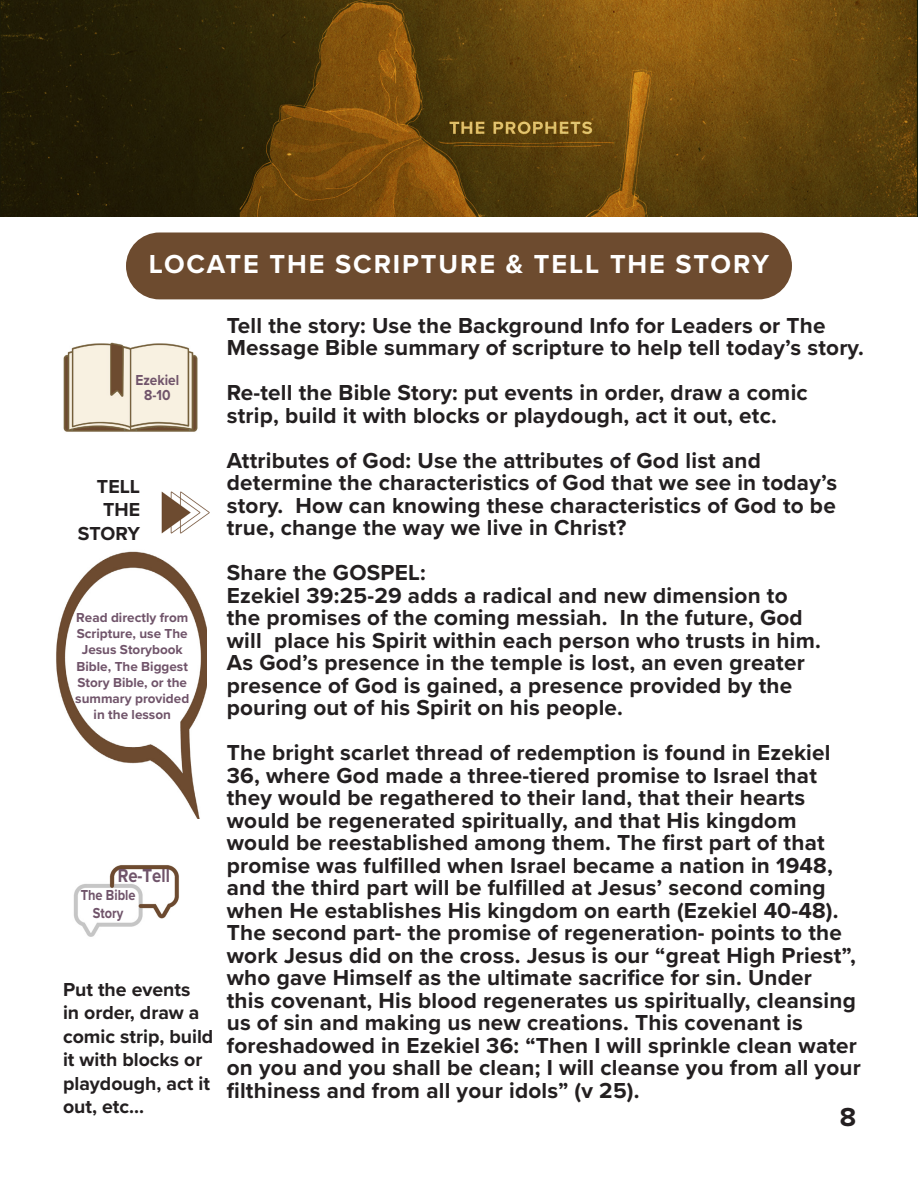
<style>
.page{position:relative;width:918px;height:1188px;background:#fff}
.page>*{position:absolute;margin:0;border:0;box-sizing:border-box;transform-origin:0 0}
.Paragraph_Style_4{font:700 27px "Proxima Nova";letter-spacing:.07em;color:#fff}
.t1{font:700 27px "Proxima Nova";color:#231f20}
.Paragraph_Style_5{font:700 22.5px/22.5px "Proxima Nova";letter-spacing:.01em;color:#231f20}
.Memory_Verse{font:700 19.5px/23.4px "Proxima Nova";color:#231f20}
.Memory_Verse-2{font:700 19.5px "Proxima Nova";color:#70546a;scale:.85 1}
.Memory_Verse-3{font:700 15px/18px "Proxima Nova";color:#70546a;text-align:center;scale:.85 1}
.Memory_Verse-4{font:700 15px/15px "Proxima Nova";color:#70546a;text-align:center;scale:.91 1}
.Memory_Verse-5{font:700 13.5px/16.2px "Proxima Nova";color:#70546a;text-align:center}
</style>
<div class="page">
<img style="left:0;top:0;width:918px;height:216px">
<div style="left:126px;top:232px;width:666px;height:67px;background:#6d4b2f;border-radius:33px"></div>
<img style="left:161px;top:491px;width:49px;height:43px">
<img style="left:73px;top:865px;width:106px;height:72px">
<img style="left:56px;top:551px;width:150px;height:268px">
<img style="left:63px;top:342px;width:135px;height:90px">
<p class="Paragraph_Style_4" style="left:149px;top:244px;width:622px">LOCATE THE SCRIPTURE &amp; TELL THE STORY</p>
<p class="Memory_Verse-4" style="left:135px;top:372px;width:50px">Ezekiel<br>8-10</p>
<p class="Memory_Verse" style="left:97px;top:474px;width:45px">TELL</p>
<p class="Memory_Verse" style="left:103px;top:497px;width:38px">THE</p>
<p class="Memory_Verse" style="left:78px;top:521px;width:64px">STORY</p>
<p class="Memory_Verse-5" style="left:76px;top:609px;width:114px">Read directly from</p>
<p class="Memory_Verse-5" style="left:77px;top:625px;width:112px">Scripture, use The</p>
<p class="Memory_Verse-5" style="left:75px;top:642px;width:115px">Jesus Storybook<br>Bible, The Biggest<br>Story Bible, or the summary provided</p>
<p class="Memory_Verse-5" style="left:94px;top:706px;width:79px">in the lesson</p>
<p class="Memory_Verse-2" style="left:118px;top:861px;width:63px">Re-Tell</p>
<p class="Memory_Verse-3" style="left:81px;top:886px;width:66px">The Bible<br>Story</p>
<p class="Memory_Verse" style="left:63px;top:977px;width:152px">Put the events<br>in order, draw a comic strip, build it with blocks or playdough, act it out, etc...</p>
<p class="Paragraph_Style_5" style="left:227px;top:314px;width:639px">Tell the story: Use the Background Info for Leaders or The<br>Message Bible summary of scripture to help tell today’s story.</p>
<p class="Paragraph_Style_5" style="left:227px;top:381px;width:583px">Re-tell the Bible Story: put events in order, draw a comic strip, build it with blocks or playdough, act it out, etc.</p>
<p class="Paragraph_Style_5" style="left:227px;top:449px;width:612px">Attributes of God: Use the attributes of God list and determine the characteristics of God that we see in today’s story. How can knowing these characteristics of God to be true, change the way we live in Christ?</p>
<p class="Paragraph_Style_5" style="left:227px;top:561px;width:201px">Share the GOSPEL:</p>
<p class="Paragraph_Style_5" style="left:227px;top:584px;width:596px">Ezekiel 39:25-29 adds a radical and new dimension to the promises of the coming messiah. In the future, God will place his Spirit within each person who trusts in him.<br>As God’s presence in the temple is lost, an even greater presence of God is gained, a presence provided by the pouring out of his Spirit on his people.</p>
<p class="Paragraph_Style_5" style="left:227px;top:741px;width:636px">The bright scarlet thread of redemption is found in Ezekiel 36, where God made a three-tiered promise to Israel that they would be regathered to their land, that their hearts would be regenerated spiritually, and that His kingdom would be reestablished among them. The first part of that promise was fulfilled when Israel became a nation in 1948, and the third part will be fulfilled at Jesus’ second coming when He establishes His kingdom on earth (Ezekiel 40-48).<br>The second part- the promise of regeneration- points to the work Jesus did on the cross. Jesus is our “great High Priest”, who gave Himself as the ultimate sacrifice for sin. Under<br>this covenant, His blood regenerates us spiritually, cleansing us of sin and making us new creations. This covenant is foreshadowed in Ezekiel 36: “Then I will sprinkle clean water on you and you shall be clean; I will cleanse you from all your filthiness and from all your idols” (v 25).</p>
<p class="t1" style="left:840px;top:1096px;width:18px">8</p>
</div>
